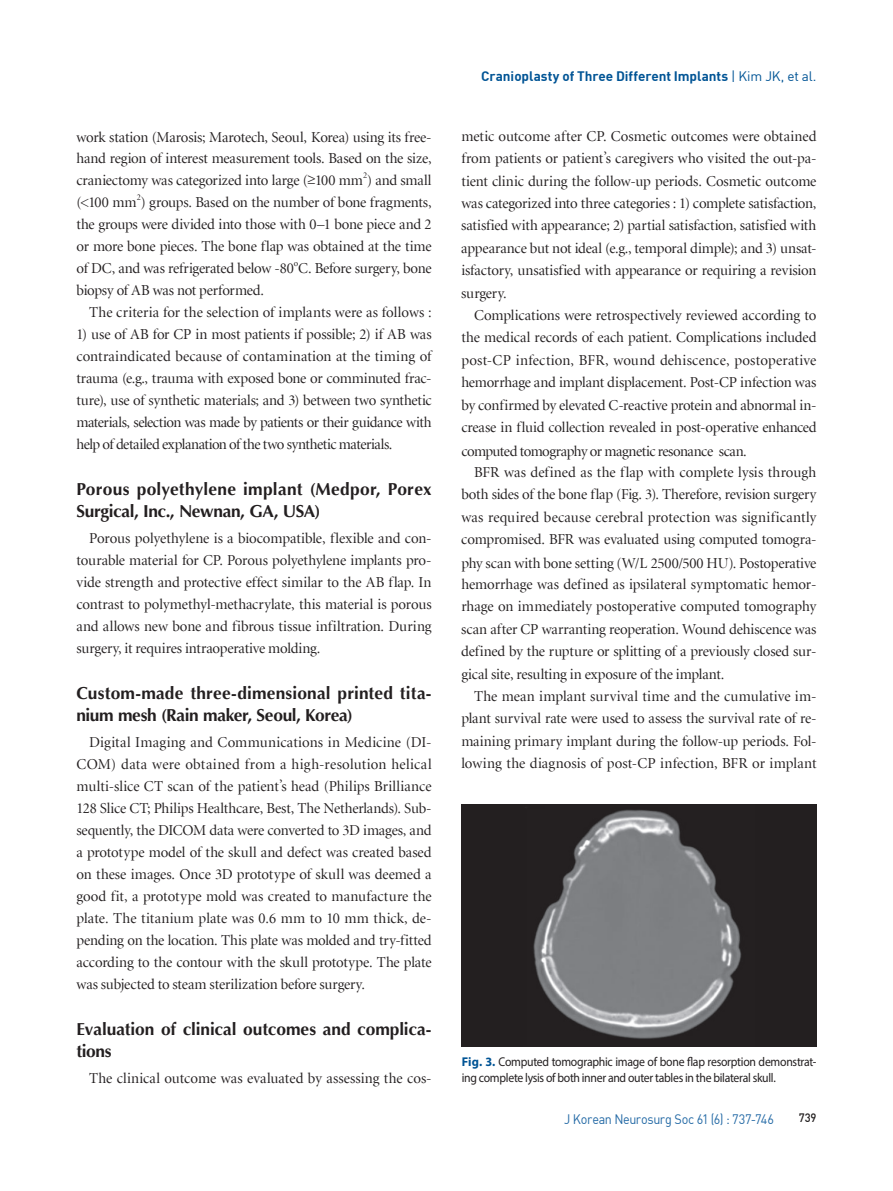
<style>
.page{position:relative;width:893px;height:1191px;background:#fff}
.page>*{position:absolute;margin:0;border:0;box-sizing:border-box;transform-origin:0 0}
.t1{font:700 17.25px/22px "Optima";color:#231f20}
.t2{font:15px/22px "Minion LT Display";letter-spacing:-.005em;color:#231f20;text-align:justify}
.t3{font:15px "Minion LT Display";letter-spacing:.015em;color:#231f20}
.t4{font:700 13.5px "DIN";letter-spacing:-.005em;color:#005495}
.t5{font:13.5px "DIN";letter-spacing:-.02em;color:#2369a5;scale:.93 1}
.t6{font:12.75px/16.5px "Myriad Pro";letter-spacing:-.025em;color:#231f20;scale:.92 1}
.t7{font:12px "Dinmed";color:#231f20;scale:.93 1}
.t8{font:8.7px "Minion LT Display";color:#231f20}
.s1{font-family:"Minion Pro"}
.s2{font-weight:400}
.s3{font-weight:700;color:#005495}
</style>
<div class="page">
<img style="left:462px;top:804px;width:354px;height:242px">
<p class="t2" style="left:77px;top:128px;width:357px;line-height:20.5px">work station (Marosis; Marotech, Seoul, Korea) using its free&shy;hand region of interest measurement tools. Based on the size,</p>
<p class="t2" style="left:76px;top:170px;width:357px">craniectomy was categorized into large (<span class="s1">≥</span>100 mm ) and small</p>
<p class="t8" style="left:363px;top:170px;width:6px">2</p>
<p class="t2" style="left:76px;top:192px;width:357px">(&lt;100 mm ) groups. Based on the number of bone fragments,</p>
<p class="t8" style="left:137px;top:192px;width:6px">2</p>
<p class="t2" style="left:76px;top:214px;width:357px">the groups were divided into those with 0–1 bone piece and 2 or more bone pieces. The bone flap was obtained at the time of DC, and was refrigerated below -80 C. Before surgery, bone</p>
<p class="t8" style="left:294px;top:259px;width:6px">o</p>
<p class="t2" style="left:89px;top:280px;width:344px;text-indent:-13px">biopsy of AB was not performed.<br>The criteria for the selection of implants were as follows :</p>
<p class="t2" style="left:76px;top:324px;width:357px">1) use of AB for CP in most patients if possible; 2) if AB was contraindicated because of contamination at the timing of trauma (e.g., trauma with exposed bone or comminuted frac&shy;ture), use of synthetic materials; and 3) between two synthetic materials, selection was made by patients or their guidance with help of detailed explanation of the two synthetic materials.</p>
<p class="t1" style="left:76px;top:478px;width:357px">Porous polyethylene implant (Medpor, Porex<br>Surgical, Inc., Newnan, GA, USA)</p>
<p class="t2" style="left:76px;top:528px;width:357px;text-indent:13px">Porous polyethylene is a biocompatible, flexible and con&shy;tourable material for CP. Porous polyethylene implants pro&shy;vide strength and protective effect similar to the AB flap. In contrast to polymethyl-methacrylate, this material is porous and allows new bone and fibrous tissue infiltration. During surgery, it requires intraoperative molding.</p>
<p class="t1" style="left:76px;top:682px;width:357px">Custom-made three-dimensional printed tita&shy;nium mesh (Rain maker, Seoul, Korea)</p>
<p class="t2" style="left:76px;top:731px;width:357px;text-indent:13px">Digital Imaging and Communi cations in Medicine (DI-COM) data were obtained from a high-resolution helical multi-slice CT scan of the patient’s head (Philips Brilliance 128 Slice CT; Philips Healthcare, Best, The Netherlands). Sub&shy;sequently, the DICOM data were converted to 3D images, and a prototype model of the skull and defect was created based on these images. Once 3D prototype of skull was deemed a good fit, a prototype mold was created to manufacture the plate. The titanium plate was 0.6 mm to 10 mm thick, de&shy;pending on the location. This plate was molded and try-fitted according to the contour with the skull prototype. The plate was subjected to steam sterilization before surgery.</p>
<p class="t1" style="left:76px;top:1018px;width:357px">Evaluation of clinical outcomes and complica&shy;tions</p>
<p class="t2" style="left:89px;top:1067px;width:344px">The clinical outcome was evaluated by assessing the cos-</p>
<p class="t4" style="left:481px;top:68px;width:337px">Cranioplasty of Three Different Implants <span class="s2">| Kim JK, et al.</span></p>
<p class="t2" style="left:461px;top:126px;width:357px">metic outcome after CP. Cosmetic outcomes were obtained</p>
<p class="t2" style="left:461px;top:148px;width:357px">from patients or patient’s caregivers who visited the out-pa-</p>
<p class="t2" style="left:461px;top:170px;width:357px">tient clinic during the follow-up periods. Cosmetic outcome</p>
<p class="t2" style="left:461px;top:193px;width:357px">was categorized into three categories : 1) complete satisfaction,</p>
<p class="t2" style="left:461px;top:215px;width:357px">satisfied with appearance; 2) partial satisfaction, satisfied with</p>
<p class="t2" style="left:461px;top:238px;width:357px">appearance but not ideal (e.g., temporal dimple); and 3) unsat-</p>
<p class="t2" style="left:461px;top:260px;width:357px">isfactory, unsatisfied with appearance or requiring a revision</p>
<p class="t2" style="left:461px;top:282px;width:47px">surgery.</p>
<p class="t2" style="left:474px;top:305px;width:344px">Complications were retrospectively reviewed according to</p>
<p class="t2" style="left:461px;top:327px;width:357px">the medical records of each patient. Complications included</p>
<p class="t3" style="left:461px;top:353px;width:357px">post-CP infection, BFR, wound dehiscence, postoperative</p>
<p class="t2" style="left:461px;top:372px;width:357px">hemorrhage and implant displacement. Post-CP infection was</p>
<p class="t2" style="left:461px;top:394px;width:357px">by confirmed by elevated C-reactive protein and abnormal in-</p>
<p class="t2" style="left:461px;top:417px;width:357px">crease in fluid collection revealed in post-operative enhanced</p>
<p class="t2" style="left:474px;top:441px;width:344px;line-height:21px;text-indent:-13px">computed tomography or magnetic resonance scan.<br>BFR was defined as the flap with complete lysis through</p>
<p class="t2" style="left:461px;top:484px;width:357px">both sides of the bone flap (Fig. 3). Therefore, revision surgery was required because cerebral protection was significantly compromised. BFR was evaluated using computed tomogra-</p>
<p class="t2" style="left:461px;top:553px;width:357px;line-height:20.9px">phy scan with bone setting (W/L 2500/500 HU). Postoperative hemorrhage was defined as ipsilateral symptomatic hemor-</p>
<p class="t2" style="left:461px;top:596px;width:357px">rhage on immediately postoperative computed tomography</p>
<p class="t2" style="left:461px;top:618px;width:357px">scan after CP warranting reoperation. Wound dehiscence was</p>
<p class="t2" style="left:461px;top:641px;width:357px">defined by the rupture or splitting of a previously closed sur-</p>
<p class="t2" style="left:461px;top:663px;width:265px">gical site, resulting in exposure of the implant.</p>
<p class="t2" style="left:474px;top:686px;width:344px">The mean implant survival time and the cumulative im-</p>
<p class="t2" style="left:461px;top:708px;width:357px">plant survival rate were used to assess the survival rate of re-</p>
<p class="t2" style="left:461px;top:730px;width:357px">maining primary implant during the follow-up periods. Fol-</p>
<p class="t2" style="left:461px;top:753px;width:357px">lowing the diagnosis of post-CP infection, BFR or implant</p>
<p class="t6" style="left:462px;top:1052px;width:387px"><span class="s3">Fig. 3.</span> Computed tomographic image of bone flap resorption demonstrat&shy;ing complete lysis of both inner and outer tables in the bilateral skull.</p>
<p class="t5" style="left:564px;top:1110px;width:227px">J Korean Neurosurg Soc 61 (6) : 737-746</p>
<p class="t7" style="left:799px;top:1109px;width:21px">739</p>
</div>
